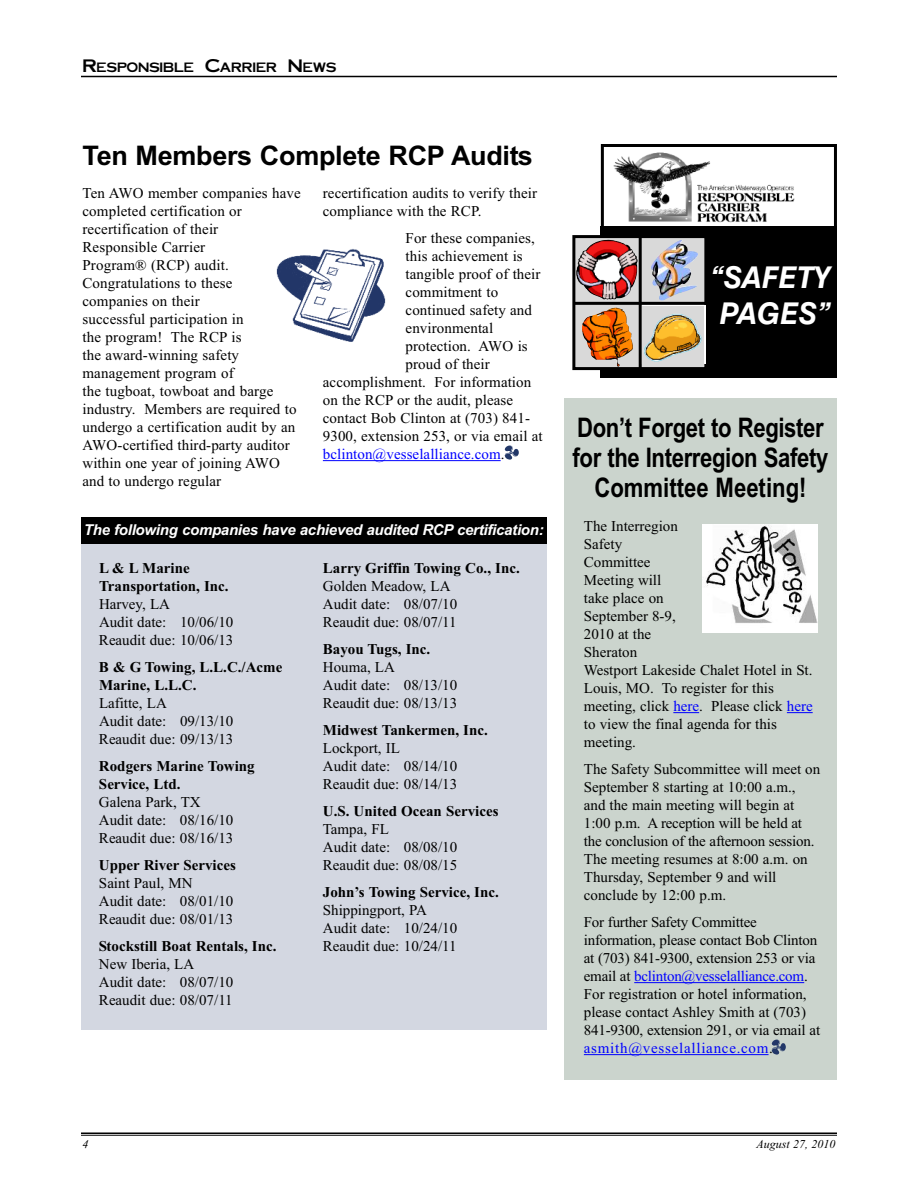
<style>
.page{position:relative;width:918px;height:1188px;background:#fff}
.page>*{position:absolute;margin:0;border:0;box-sizing:border-box;transform-origin:0 0}
.t1{font:italic 700 30px/36px "Swiss 721 BT";color:#fff;text-align:center}
.t2{font:700 27px/30px "Arial Narrow";letter-spacing:-.015em;color:#000;text-align:center}
.t3{font:700 27px "Arial";letter-spacing:-.01em;color:#000}
.t4{font:15px/18px "Times New Roman";color:#000}
.t5{font:700 15px/18px "Times New Roman";color:#000}
.t6{font:italic 700 15px "Arial";letter-spacing:-.015em;color:#fff}
.t7{font:15px "Times New Roman";letter-spacing:.005em;color:#00f}
.t8{font:13.5px "Cornerstone";color:#000}
.t9{font:italic 12px "Times New Roman";color:#000}
.s1{font-size:18px}
.s2{color:#000}
.s3{color:#00f}
</style>
<div class="page">
<hr style="left:81px;top:1132px;width:756px;height:2px;background:#000">
<hr style="left:81px;top:1135px;width:756px;height:1px;background:#000">
<hr style="left:81px;top:76px;width:756px;height:1px;background:#000">
<hr style="left:323px;top:460px;width:178px;height:1px;background:#00f">
<img style="left:505px;top:445px;width:13px;height:15px">
<img style="left:276px;top:249px;width:110px;height:93px">
<img style="left:613px;top:152px;width:181px;height:71px">
<div style="left:601px;top:144px;width:236px;height:86px;border:3px solid #000"></div>
<div style="left:601px;top:226px;width:236px;height:152px;background:#000"></div>
<div style="left:574px;top:237px;width:132px;height:132px;background:#d9d9d9"></div>
<div style="left:572px;top:235px;width:135px;height:135px;border:3px solid #000"></div>
<img style="left:576px;top:240px;width:62px;height:60px">
<img style="left:582px;top:308px;width:51px;height:59px">
<img style="left:651px;top:240px;width:47px;height:60px">
<img style="left:704px;top:306px;width:1px;height:57px">
<hr style="left:639px;top:238px;width:3px;height:130px;background:#000">
<hr style="left:574px;top:302px;width:132px;height:3px;background:#000">
<div style="left:643px;top:306px;width:61px;height:61px;background:#d9d9d9"></div>
<img style="left:643px;top:314px;width:59px;height:48px">
<div style="left:81px;top:518px;width:466px;height:512px;background:#d3d7e1"></div>
<div style="left:81px;top:518px;width:466px;height:26px;background:#000"></div>
<div style="left:564px;top:398px;width:273px;height:682px;background:#cbd4cd"></div>
<svg style="left:673px;top:712px;width:26px;height:1px"></svg>
<svg style="left:787px;top:712px;width:26px;height:1px"></svg>
<hr style="left:634px;top:982px;width:170px;height:1px;background:#00f">
<hr style="left:584px;top:1054px;width:185px;height:1px;background:#00f">
<img style="left:772px;top:1040px;width:13px;height:14px">
<img style="left:702px;top:525px;width:116px;height:107px">
<p class="t8" style="left:82px;top:60px;width:255px"><span class="s1">R</span>ESPONSIBLE <span class="s1">C</span>ARRIER <span class="s1">N</span>EWS</p>
<h2 class="t3" style="left:82px;top:140px;width:452px">Ten Members Complete RCP Audits</h2>
<p class="t4" style="left:82px;top:184px;width:220px">Ten AWO member companies have completed certification or recertification of their<br>Responsible Carrier<br>Program® (RCP) audit.<br>Congratulations to these companies on their<br>successful participation in<br>the program! The RCP is<br>the award-winning safety management program of<br>the tugboat, towboat and barge industry. Members are required to undergo a certification audit by an<br>AWO-certified third-party auditor within one year of joining AWO and to undergo regular</p>
<p class="t4" style="left:323px;top:184px;width:216px">recertification audits to verify their compliance with the RCP.</p>
<p class="t4" style="left:406px;top:229px;width:131px">For these companies,</p>
<p class="t4" style="left:406px;top:247px;width:119px">this achievement is</p>
<p class="t4" style="left:406px;top:265px;width:136px">tangible proof of their</p>
<p class="t4" style="left:406px;top:283px;width:94px">commitment to</p>
<p class="t4" style="left:406px;top:301px;width:128px">continued safety and</p>
<p class="t4" style="left:406px;top:319px;width:89px">environmental</p>
<p class="t4" style="left:406px;top:337px;width:124px">protection. AWO is</p>
<p class="t4" style="left:406px;top:355px;width:86px">proud of their</p>
<p class="t4" style="left:323px;top:373px;width:210px">accomplishment. For information</p>
<p class="t4" style="left:323px;top:391px;width:192px">on the RCP or the audit, please</p>
<p class="t4" style="left:323px;top:409px;width:209px">contact Bob Clinton at (703) 841-</p>
<p class="t4" style="left:323px;top:427px;width:221px">9300, extension 253, or via email at</p>
<p class="t7" style="left:323px;top:445px;width:183px">bclinton@vesselalliance.com<span class="s2">.</span></p>
<h1 class="t1" style="left:711px;top:260px;width:122px">“SAFETY<br>PAGES”</h1>
<h2 class="t2" style="left:573px;top:413px;width:257px">Don’t Forget to Register for the Interregion Safety<br>Committee Meeting!</h2>
<p class="t6" style="left:84px;top:521px;width:461px">The following companies have achieved audited RCP certification:</p>
<p class="t4" style="left:584px;top:517px;width:230px">The Interregion<br>Safety<br>Committee<br>Meeting will<br>take place on<br>September 8-9,<br>2010 at the<br>Sheraton<br>Westport Lakeside Chalet Hotel in St.<br>Louis, MO. To register for this meeting, click <span class="s3">here</span>. Please click <span class="s3">here </span>to view the final agenda for this meeting.</p>
<p class="t4" style="left:584px;top:760px;width:238px">The Safety Subcommittee will meet on September 8 starting at 10:00 a.m., and the main meeting will begin at 1:00 p.m. A reception will be held at the conclusion of the afternoon session.<br>The meeting resumes at 8:00 a.m. on Thursday, September 9 and will conclude by 12:00 p.m.</p>
<p class="t4" style="left:584px;top:913px;width:238px">For further Safety Committee information, please contact Bob Clinton at (703) 841-9300, extension 253 or via email at <span class="s3">bclinton@vesselalliance.com</span>.<br>For registration or hotel information, please contact Ashley Smith at (703)<br>841-9300, extension 291, or via email at <span class="s3">asmith@vesselalliance.com</span>.</p>
<p class="t5" style="left:99px;top:559px;width:131px">L &amp; L Marine<br>Transportation, Inc.</p>
<p class="t4" style="left:99px;top:595px;width:136px">Harvey, LA<br>Audit date: 10/06/10<br>Reaudit due: 10/06/13</p>
<p class="t5" style="left:99px;top:658px;width:185px">B &amp; G Towing, L.L.C./Acme<br>Marine, L.L.C.</p>
<p class="t4" style="left:99px;top:694px;width:136px">Lafitte, LA<br>Audit date: 09/13/10<br>Reaudit due: 09/13/13</p>
<p class="t5" style="left:99px;top:757px;width:157px">Rodgers Marine Towing<br>Service, Ltd.</p>
<p class="t4" style="left:99px;top:793px;width:136px">Galena Park, TX<br>Audit date: 08/16/10<br>Reaudit due: 08/16/13</p>
<p class="t5" style="left:99px;top:856px;width:138px">Upper River Services</p>
<p class="t4" style="left:99px;top:874px;width:136px">Saint Paul, MN<br>Audit date: 08/01/10<br>Reaudit due: 08/01/13</p>
<p class="t5" style="left:99px;top:937px;width:179px">Stockstill Boat Rentals, Inc.</p>
<p class="t4" style="left:99px;top:955px;width:136px">New Iberia, LA<br>Audit date: 08/07/10<br>Reaudit due: 08/07/11</p>
<p class="t5" style="left:323px;top:559px;width:198px">Larry Griffin Towing Co., Inc.</p>
<p class="t4" style="left:323px;top:577px;width:136px">Golden Meadow, LA<br>Audit date: 08/07/10<br>Reaudit due: 08/07/11</p>
<p class="t5" style="left:323px;top:640px;width:109px">Bayou Tugs, Inc.</p>
<p class="t4" style="left:323px;top:658px;width:136px">Houma, LA<br>Audit date: 08/13/10<br>Reaudit due: 08/13/13</p>
<p class="t5" style="left:323px;top:721px;width:166px">Midwest Tankermen, Inc.</p>
<p class="t4" style="left:323px;top:739px;width:136px">Lockport, IL<br>Audit date: 08/14/10<br>Reaudit due: 08/14/13</p>
<p class="t5" style="left:323px;top:802px;width:177px">U.S. United Ocean Services</p>
<p class="t4" style="left:323px;top:820px;width:136px">Tampa, FL<br>Audit date: 08/08/10<br>Reaudit due: 08/08/15</p>
<p class="t5" style="left:323px;top:883px;width:178px">John’s Towing Service, Inc.</p>
<p class="t4" style="left:323px;top:901px;width:136px">Shippingport, PA<br>Audit date: 10/24/10<br>Reaudit due: 10/24/11</p>
<p class="t9" style="left:82px;top:1137px;width:7px">4</p>
<p class="t9" style="left:757px;top:1137px;width:80px">August 27, 2010</p>
</div>
